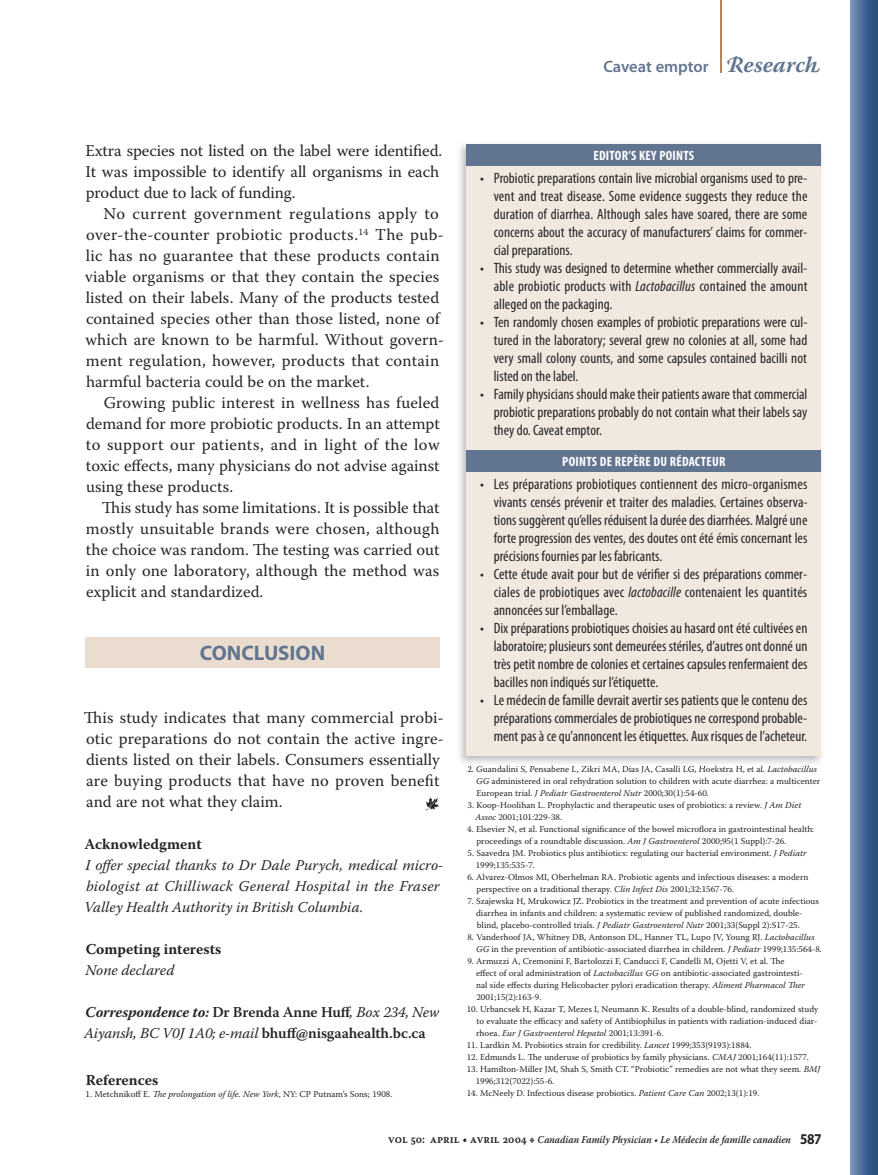
<style>
.page{position:relative;width:878px;height:1175px;background:#fff}
.page>*{position:absolute;margin:0;border:0;box-sizing:border-box;transform-origin:0 0}
.t1{font:700 21px "Myriad Pro";color:#627590}
.t2{font:16.5px/21px "Warnock Pro";letter-spacing:.005em;color:#272425}
.t3{font:600 16.5px "Myriad Pro";letter-spacing:-.005em;color:#627590}
.t4{font:condensed 15px/18px "Myriad Pro";color:#272425;text-align:justify}
.t5{font:italic 15px/21px "Warnock Pro";letter-spacing:.005em;color:#272425}
.t6{font:600 15px/21px "Warnock Pro";letter-spacing:-.01em;color:#272425}
.t7{font:700 15px "Warnock Pro";color:#272425}
.t8{font:700 condensed 13.5px "Myriad Pro";letter-spacing:.02em;color:#fff}
.t9{font:italic 600 10.5px "Warnock Pro";color:#272425;scale:.9 1}
.t10{font:9px/12px "Warnock Pro";color:#272425}
.s1{font-family:"Warnock Pro";font-weight:700;font-style:italic;font-size:22.5px}
.s2{font-weight:700;font-style:italic}
.s3{font-weight:400;font-style:italic}
.s4{font-style:italic}
.s5{font-family:"Warnock Pro Semibold Capt";font-weight:400;font-style:normal;font-size:12px}
.s6{font-family:"Warnock Pro Capt";font-weight:400;font-style:normal;font-size:12px}
.s7{font-family:"Myriad Pro";font-weight:700;font-style:normal;font-size:15px}
</style>
<div class="page">
<div style="left:850px;top:0;width:28px;height:1174px;background:linear-gradient(to right,#7890b9,#1e4978)"></div>
<hr style="left:720px;top:0;width:2px;height:72px;background:#b98257">
<div style="left:86px;top:638px;width:354px;height:30px;background:#eaddcf"></div>
<svg style="left:425px;top:797px;width:14px;height:13px"></svg>
<img style="left:459px;top:144px;width:363px;height:620px">
<img style="left:467px;top:765px;width:296px;height:2px">
<img style="left:768px;top:765px;width:41px;height:2px">
<div style="left:466px;top:146px;width:354px;height:610px;background:#f1e9df"></div>
<div style="left:466px;top:144px;width:354px;height:21px;background:#627590"></div>
<div style="left:466px;top:450px;width:354px;height:21px;background:#627590"></div>
<h2 class="t3" style="left:603px;top:57px;width:219px">Caveat emptor <span class="s1">Research</span></h2>
<h2 class="t2" style="left:85px;top:140px;width:358px">Extra species not listed on the label were identified.<br>It was impossible to identify all organisms in each product due to lack of funding.</h2>
<p class="t2" style="left:85px;top:203px;width:360px;text-indent:18px">No current government regulations apply to over-the-counter probiotic products.<sup>14</sup> The pub&shy;lic has no guarantee that these products contain viable organisms or that they contain the species listed on their labels. Many of the products tested contained species other than those listed, none of which are known to be harmful. Without govern&shy;ment regulation, however, products that contain harmful bacteria could be on the market.</p>
<h2 class="t2" style="left:86px;top:392px;width:355px;text-align:justify;text-indent:18px">Growing public interest in wellness has fueled demand for more probiotic products. In an attempt to support our patients, and in light of the low toxic effects, many physicians do not advise against using these products.</h2>
<h2 class="t2" style="left:86px;top:497px;width:355px;text-align:justify;text-indent:16px">This study has some limitations. It is possible that mostly unsuitable brands were chosen, although the choice was random. The testing was carried out in only one laboratory, although the method was explicit and standardized.</h2>
<h1 class="t1" style="left:200px;top:641px;width:127px">CONCLUSION</h1>
<h2 class="t2" style="left:84px;top:707px;width:361px">This study indicates that many commercial probi&shy;otic preparations do not contain the active ingre&shy;dients listed on their labels. Consumers essentially are buying products that have no proven benefit and are not what they claim.</h2>
<h3 class="t7" style="left:84px;top:835px;width:119px">Acknowledgment</h3>
<h3 class="t5" style="left:84px;top:854px;width:361px">I offer special thanks to Dr Dale Purych, medical micro&shy;biologist at Chilliwack General Hospital in the Fraser<br>Valley Health Authority in British Columbia.</h3>
<h3 class="t7" style="left:86px;top:940px;width:137px">Competing interests</h3>
<h3 class="t5" style="left:85px;top:959px;width:91px">None declared</h3>
<h3 class="t6" style="left:84px;top:1001px;width:357px"><span class="s2">Correspondence to:</span> Dr Brenda Anne Huff<span class="s3">, Box 234, New<br>Aiyansh, BC V0J 1A0; e-mail</span> bhuff@nisgaahealth.bc.ca</h3>
<h3 class="t7" style="left:86px;top:1071px;width:74px">References</h3>
<p class="t10" style="left:85px;top:1087px;width:308px">1. Metchnikoff E. <span class="s4">The prolongation of life. New York</span>, NY: CP Putnam’s Sons; 1908.</p>
<h3 class="t8" style="left:593px;top:148px;width:102px">EDITOR’S KEY POINTS</h3>
<p class="t4" style="left:494px;top:169px;width:315px;text-indent:-14px">• Probiotic preparations contain live microbial organisms used to pre&shy;vent and treat disease. Some evidence suggests they reduce the duration of diarrhea. Although sales have soared, there are some concerns about the accuracy of manufacturers’ claims for commer&shy;cial preparations.</p>
<h3 class="t4" style="left:494px;top:259px;width:315px;text-indent:-14px">• This study was designed to determine whether commercially avail&shy;able probiotic products with <span class="s4">Lactobacillus</span> contained the amount alleged on the packaging.</h3>
<h3 class="t4" style="left:494px;top:313px;width:315px;text-indent:-14px">• Ten randomly chosen examples of probiotic preparations were cul&shy;tured in the laboratory; several grew no colonies at all, some had very small colony counts, and some capsules contained bacilli not listed on the label.</h3>
<h3 class="t4" style="left:494px;top:385px;width:315px;text-indent:-14px">• Family physicians should make their patients aware that commercial probiotic preparations probably do not contain what their labels say they do. Caveat emptor.</h3>
<h3 class="t8" style="left:562px;top:454px;width:165px">POINTS DE REPÈRE DU RÉDACTEUR</h3>
<p class="t4" style="left:494px;top:475px;width:315px;text-indent:-14px">• Les préparations probiotiques contiennent des micro-organismes vivants censés prévenir et traiter des maladies. Certaines observa&shy;tions suggèrent qu’elles réduisent la durée des diarrhées. Malgré une forte progression des ventes, des doutes ont été émis concernant les précisions fournies par les fabricants.</p>
<h3 class="t4" style="left:494px;top:565px;width:315px;text-indent:-14px">• Cette étude avait pour but de vérifier si des préparations commer&shy;ciales de probiotiques avec <span class="s4">lactobacille</span> contenaient les quantités annoncées sur l’emballage.</h3>
<p class="t4" style="left:494px;top:619px;width:315px;text-indent:-14px">• Dix préparations probiotiques choisies au hasard ont été cultivées en laboratoire; plusieurs sont demeurées stériles, d’autres ont donné un très petit nombre de colonies et certaines capsules renfermaient des bacilles non indiqués sur l’étiquette.</p>
<h3 class="t4" style="left:494px;top:691px;width:315px;text-indent:-14px">• Le médecin de famille devrait avertir ses patients que le contenu des préparations commerciales de probiotiques ne correspond probable&shy;ment pas à ce qu’annoncent les étiquettes. Aux risques de l’acheteur.</h3>
<p class="t10" style="left:476px;top:763px;width:346px;text-indent:-9px">2. Guandalini S, Pensabene L, Zikri MA, Dias JA, Casalli LG, Hoekstra H, et al. <span class="s4">Lactobacillus<br>GG</span> administered in oral rehydration solution to children with acute diarrhea: a multicenter<br>European trial. <span class="s4">J Pediatr Gastroenterol Nutr</span> 2000;30(1):54-60.</p>
<p class="t10" style="left:475px;top:799px;width:327px;text-indent:-8px">3. Koop-Hoolihan L. Prophylactic and therapeutic uses of probiotics: a review. <span class="s4">J Am Diet<br>Assoc</span> 2001;101:229-38.</p>
<p class="t10" style="left:476px;top:823px;width:339px;text-indent:-9px">4. Elsevier N, et al. Functional significance of the bowel microflora in gastrointestinal health: proceedings of a roundtable discussion. <span class="s4">Am J Gastroenterol</span> 2000;95(1 Suppl):7-26.</p>
<p class="t10" style="left:475px;top:847px;width:332px;text-indent:-8px">5. Saavedra JM. Probiotics plus antibiotics: regulating our bacterial environment. <span class="s4">J Pediatr<br></span>1999;135:535-7.</p>
<p class="t10" style="left:476px;top:871px;width:333px;text-indent:-9px">6. Alvarez-Olmos MI, Oberhelman RA. Probiotic agents and infectious diseases: a modern perspective on a traditional therapy. <span class="s4">Clin Infect Dis</span> 2001;32:1567-76.</p>
<p class="t10" style="left:476px;top:895px;width:344px;text-indent:-9px">7. Szajewska H, Mrukowicz JZ. Probiotics in the treatment and prevention of acute infectious diarrhea in infants and children: a systematic review of published randomized, double&shy;blind, placebo-controlled trials. <span class="s4">J Pediatr Gastroenterol Nutr</span> 2001;33(Suppl 2):S17-25.</p>
<p class="t10" style="left:476px;top:931px;width:347px;text-indent:-9px">8. Vanderhoof JA, Whitney DB, Antonson DL, Hanner TL, Lupo JV, Young RJ. <span class="s4">Lactobacillus<br>GG</span> in the prevention of antibiotic-associated diarrhea in children. <span class="s4">J Pediatr</span> 1999;135:564-8.</p>
<p class="t10" style="left:476px;top:955px;width:330px;text-indent:-9px">9. Armuzzi A, Cremonini F, Bartolozzi F, Canducci F, Candelli M, Ojetti V, et al. The effect of oral administration of <span class="s4">Lactobacillus GG</span> on antibiotic-associated gastrointesti&shy;nal side effects during Helicobacter pylori eradication therapy. <span class="s4">Aliment Pharmacol Ther </span>2001;15(2):163-9.</p>
<p class="t10" style="left:476px;top:1003px;width:344px;text-align:justify;text-indent:-9px">10. Urbancsek H, Kazar T, Mezes I, Neumann K. Results of a double-blind, randomized study to evaluate the efficacy and safety of Antibiophilus in patients with radiation-induced diar&shy;rhoea. <span class="s4">Eur J Gastroenterol Hepatol</span> 2001;13:391-6.</p>
<p class="t10" style="left:466px;top:1039px;width:286px">11. Lardkin M. Probiotics strain for credibility. <span class="s4">Lancet</span> 1999;353(9193):1884.</p>
<p class="t10" style="left:466px;top:1051px;width:344px">12. Edmunds L. The underuse of probiotics by family physicians. <span class="s4">CMAJ</span> 2001;164(11):1577.</p>
<p class="t10" style="left:475px;top:1063px;width:346px;text-indent:-9px">13. Hamilton-Miller JM, Shah S, Smith CT. “Probiotic” remedies are not what they seem. <span class="s4">BMJ<br></span>1996;312(7022):55-6.</p>
<p class="t10" style="left:466px;top:1087px;width:294px">14. McNeely D. Infectious disease probiotics. <span class="s4">Patient Care Can</span> 2002;13(1):19.</p>
<p class="t9" style="left:388px;top:1133px;width:482px"><span class="s5">VOL 50: APRIL • AVRIL 2004</span> <span class="s6">d</span> Canadian Family Physician • Le Médecin de famille canadien <span class="s7">587</span></p>
</div>
